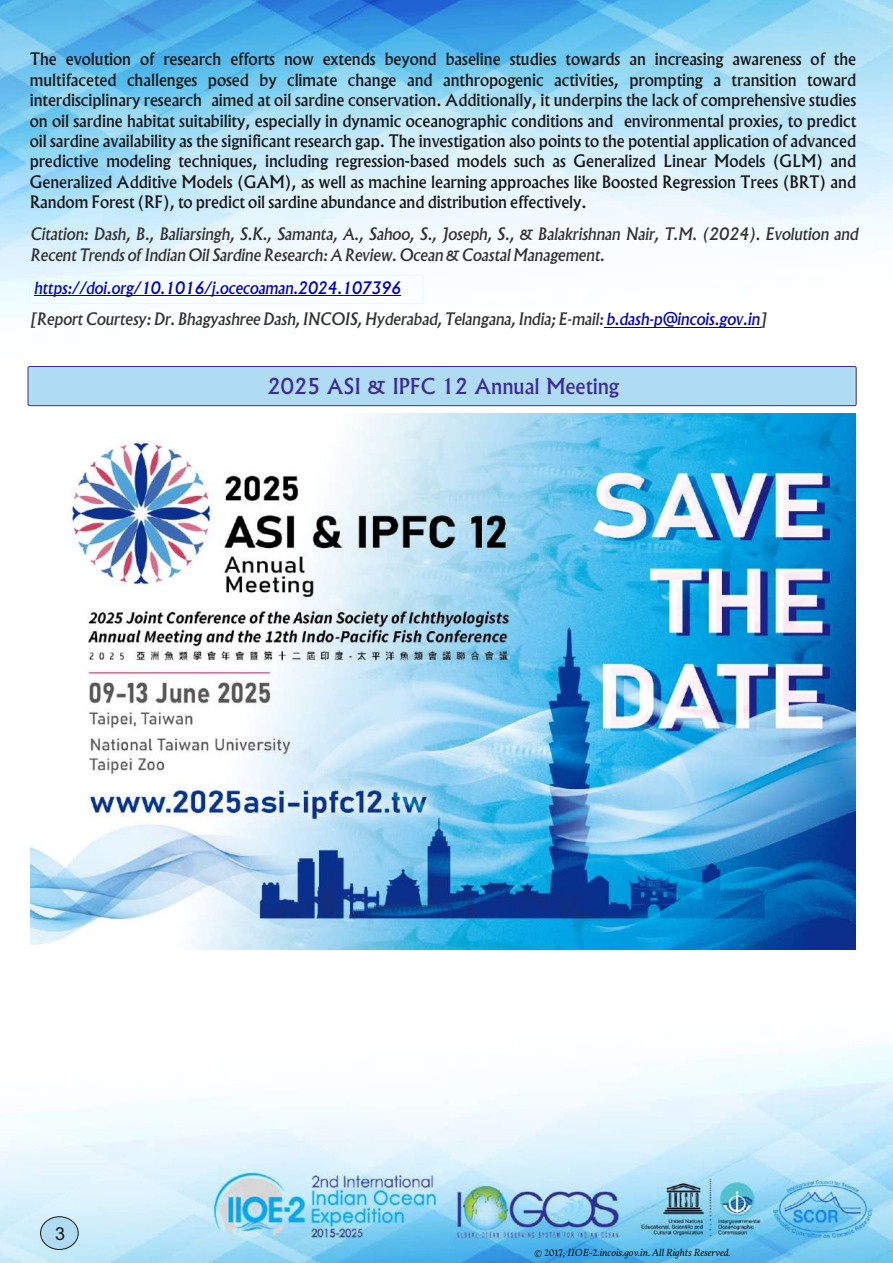
<style>
.page{position:relative;width:893px;height:1263px;background:#fff}
.page>*{position:absolute;margin:0;border:0;box-sizing:border-box;transform-origin:0 0}
.t1{font:500 21px "Albertus";color:#3c2b99}
.t2{font:18px "Arial";color:#151616}
.t3{font:500 16.5px/20.4px "Albertus";color:#151616;text-align:justify}
.t4{font:italic 500 16.5px/20.7px "Albertus";color:#313130}
.t5{font:italic 500 16.5px "Albertus";color:#0000c4}
.t6{font:italic 10.5px "Vollkorn";color:#151616}
.s1{color:#0000c4}
.s2{font-family:"Goudy Old Style T";font-weight:700;font-style:normal}
</style>
<div class="page">
<img style="left:0;top:0;width:893px;height:1263px">
<div style="left:40px;top:1216px;width:39px;height:34px;background:#afdcf2;border:1px solid #151616;border-radius:50%"></div>
<hr style="left:607px;top:327px;width:153px;height:1px;background:#0000c4">
<hr style="left:35px;top:295px;width:366px;height:1px;background:#0000c4">
<div style="left:29px;top:275px;width:394px;height:29px;border:1px solid #e8f7fe"></div>
<img style="left:31px;top:413px;width:825px;height:536px">
<div style="left:28px;top:366px;width:828px;height:40px;background:#afdcf2;border:1px solid #3c2b99;border-radius:2px"></div>
<p class="t3" style="left:30px;top:50px;width:828px">The evolution of research efforts now extends beyond baseline studies towards an increasing awareness of the multifaceted challenges posed by climate change and anthropogenic activities, prompting a transition toward interdisciplinary research aimed at oil sardine conservation. Additionally, it underpins the lack of comprehensive studies on oil sardine habitat suitability, especially in dynamic oceanographic conditions and environmental proxies, to predict oil sardine availability as the significant research gap. The investigation also points to the potential application of advanced predictive modeling techniques, including regression-based models such as Generalized Linear Models (GLM) and Generalized Additive Models (GAM), as well as machine learning approaches like Boosted Regression Trees (BRT) and Random Forest (RF), to predict oil sardine abundance and distribution effectively.</p>
<p class="t4" style="left:31px;top:225px;width:829px">Citation: Dash, B., Baliarsingh, S.K., Samanta, A., Sahoo, S., Joseph, S., &amp; Balakrishnan Nair, T.M. (2024). Evolution and<br>Recent Trends of Indian Oil Sardine Research: A Review. Ocean &amp; Coastal Management.</p>
<p class="t5" style="left:35px;top:281px;width:368px">https://doi.org/10.1016/j.ocecoaman.2024.107396</p>
<p class="t4" style="left:30px;top:310px;width:739px">[Report Courtesy: Dr. Bhagyashree Dash, INCOIS, Hyderabad, Telangana, India; E-mail: <span class="s1">b.dash-p@incois.gov.in</span>]</p>
<p class="t1" style="left:268px;top:378px;width:353px">2025 ASI &amp; IPFC 12 Annual Meeting</p>
<p class="t2" style="left:55px;top:1226px;width:12px">3</p>
<p class="t6" style="left:534px;top:1248px;width:198px">© <span class="s2">2017</span>, IIOE-<span class="s2">2</span>.incois.gov.in. All Rights Reserved.</p>
</div>
